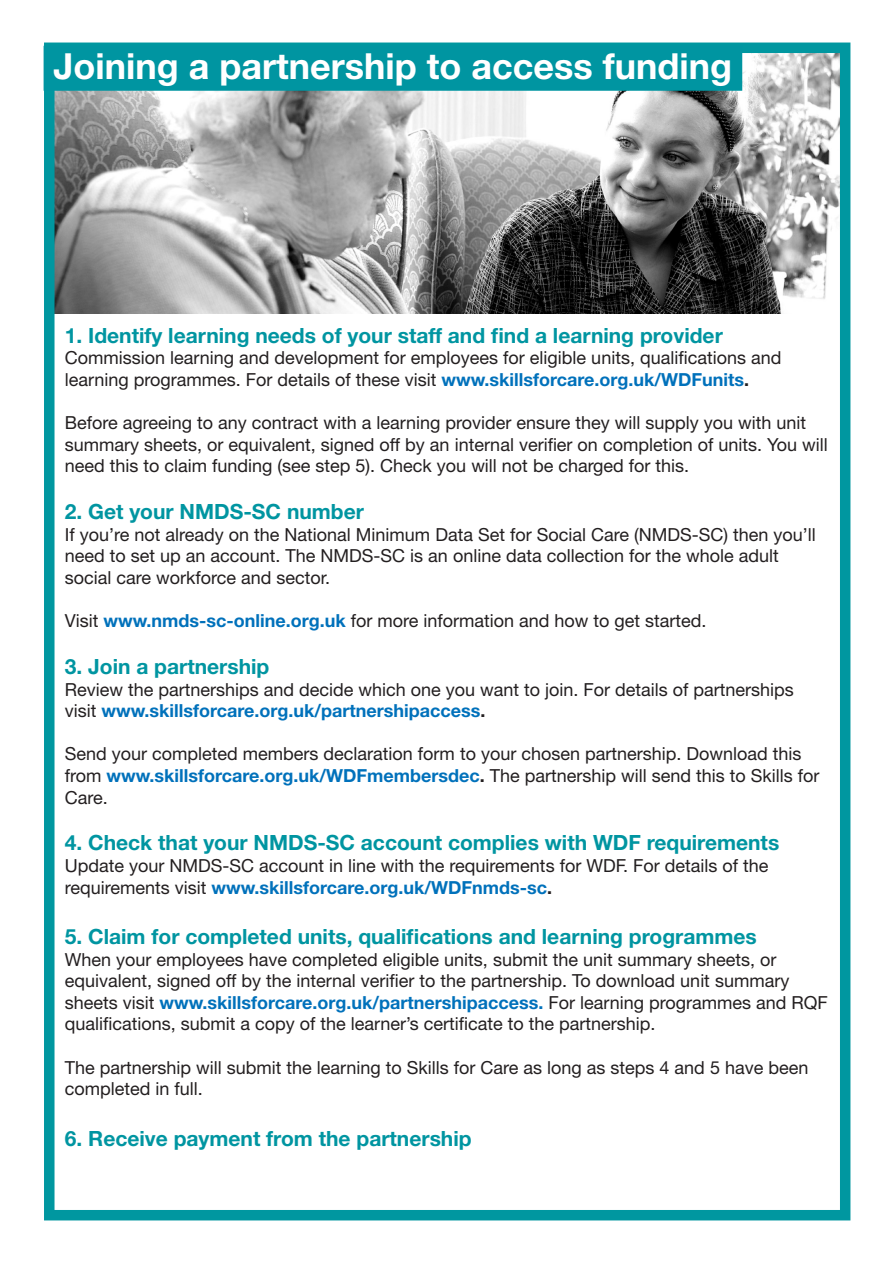
<style>
.page{position:relative;width:893px;height:1263px;background:#fff}
.page>*{position:absolute;margin:0;border:0;box-sizing:border-box;transform-origin:0 0}
.t1{font:700 36px "Helvetica Neue LT Std";color:#fff}
.t2{font:700 21px "Helvetica Neue LT Std";color:#0095a1}
.t3{font:18px/21.6px "Helvetica Neue LT Std";color:#231f20}
.s1{font-weight:700;color:#0071bb}
.s2{font-weight:700}
</style>
<div class="page">
<img style="left:55px;top:54px;width:784px;height:260px">
<div style="left:44px;top:43px;width:806px;height:1177px;border:10px solid #0097a0"></div>
<div style="left:44px;top:46px;width:698px;height:45px;background:#0095a1"></div>
<p class="t1" style="left:54px;top:44px;width:680px">Joining a partnership to access funding</p>
<p class="t2" style="left:65px;top:322px;width:659px">1. Identify learning needs of your staff and find a learning provider</p>
<p class="t3" style="left:65px;top:347px;width:718px">Commission learning and development for employees for eligible units, qualifications and learning programmes. For details of these visit <span class="s1">www.skillsforcare.org.uk/WDFunits</span><span class="s2">.</span></p>
<p class="t3" style="left:65px;top:412px;width:764px">Before agreeing to any contract with a learning provider ensure they will supply you with unit summary sheets, or equivalent, signed off by an internal verifier on completion of units. You will need this to claim funding (see step 5). Check you will not be charged for this.</p>
<p class="t2" style="left:65px;top:499px;width:301px">2. Get your NMDS-SC number</p>
<p class="t3" style="left:65px;top:523px;width:752px">If you’re not already on the National Minimum Data Set for Social Care (NMDS-SC) then you’ll need to set up an account. The NMDS-SC is an online data collection for the whole adult social care workforce and sector.</p>
<p class="t3" style="left:65px;top:610px;width:643px">Visit <span class="s1">www.nmds-sc-online.org.uk</span> for more information and how to get started.</p>
<p class="t2" style="left:65px;top:653px;width:206px">3. Join a partnership</p>
<p class="t3" style="left:65px;top:678px;width:731px">Review the partnerships and decide which one you want to join. For details of partnerships visit <span class="s1">www.skillsforcare.org.uk/partnershipaccess</span><span class="s2">.</span></p>
<p class="t3" style="left:65px;top:743px;width:756px">Send your completed members declaration form to your chosen partnership. Download this from <span class="s1">www.skillsforcare.org.uk/WDFmembersdec</span><span class="s2">.</span> The partnership will send this to Skills for<br>Care.</p>
<p class="t2" style="left:65px;top:830px;width:716px">4. Check that your NMDS-SC account complies with WDF requirements</p>
<p class="t3" style="left:65px;top:854px;width:705px">Update your NMDS-SC account in line with the requirements for WDF. For details of the requirements visit <span class="s1">www.skillsforcare.org.uk/WDFnmds-sc</span><span class="s2">.</span></p>
<p class="t2" style="left:65px;top:923px;width:693px">5. Claim for completed units, qualifications and learning programmes</p>
<p class="t3" style="left:65px;top:948px;width:764px">When your employees have completed eligible units, submit the unit summary sheets, or equivalent, signed off by the internal verifier to the partnership. To download unit summary sheets visit <span class="s1">www.skillsforcare.org.uk/partnershipaccess.</span> For learning programmes and RQF qualifications, submit a copy of the learner’s certificate to the partnership.</p>
<p class="t3" style="left:65px;top:1056px;width:745px">The partnership will submit the learning to Skills for Care as long as steps 4 and 5 have been completed in full.</p>
<p class="t2" style="left:65px;top:1125px;width:408px">6. Receive payment from the partnership</p>
</div>
